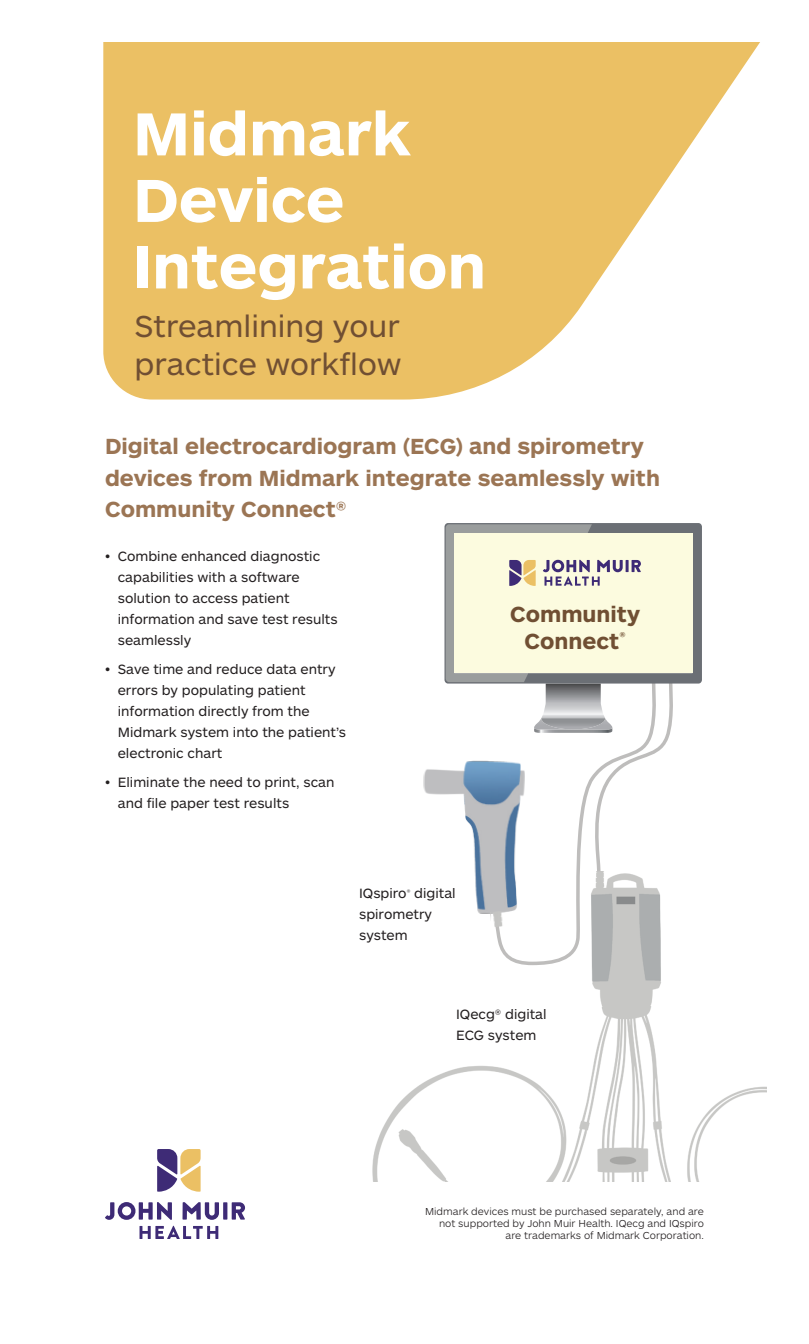
<style>
.page{position:relative;width:809px;height:1344px;background:#fff}
.page>*{position:absolute;margin:0;border:0;box-sizing:border-box;transform-origin:0 0}
.t1{font:700 63px/66.5px "ARS Maquette Pro";color:#fff}
.t2{font:31.5px/38.5px "ARS Maquette Pro";color:#704f33}
.t3{font:700 22.75px/31.5px "ARS Maquette Pro";color:#9b7554}
.t4{font:700 22.75px/26.2px "ARS Maquette Pro";color:#704f33;text-align:center}
.t5{font:14px/21px "ARS Maquette Pro";color:#231f20}
.t6{font:300 10.5px/12.2px "ARS Maquette Pro";color:#231f20;text-align:right}
</style>
<div class="page">
<svg style="left:157px;top:1149px;width:43px;height:43px"></svg>
<svg style="left:139px;top:1226px;width:79px;height:13px"></svg>
<svg style="left:223px;top:1202px;width:4px;height:18px"></svg>
<svg style="left:232px;top:1202px;width:13px;height:18px"></svg>
<svg style="left:182px;top:1202px;width:37px;height:18px"></svg>
<svg style="left:105px;top:1202px;width:67px;height:18px"></svg>
<img style="left:372px;top:875px;width:394px;height:307px">
<div style="left:444px;top:523px;width:258px;height:161px;background:#6b6f75;border-radius:4px"></div>
<img style="left:413px;top:769px;width:128px;height:174px">
<img style="left:490px;top:910px;width:19px;height:17px">
<svg style="left:445px;top:524px;width:247px;height:351px"></svg>
<svg style="left:103px;top:42px;width:657px;height:358px;fill:#ebc064"></svg>
<h1 class="t1" style="left:133px;top:97px;width:354px">Midmark<br>Device<br>Integration</h1>
<h2 class="t2" style="left:134px;top:305px;width:269px">Streamlining your practice workflow</h2>
<h3 class="t3" style="left:105px;top:430px;width:556px">Digital electrocardiogram (ECG) and spirometry devices from Midmark integrate seamlessly with<br>Community Connect®</h3>
<p class="t5" style="left:118px;top:545px;width:221px;text-indent:-13px">• Combine enhanced diagnostic capabilities with a software solution to access patient information and save test results seamlessly</p>
<p class="t5" style="left:118px;top:658px;width:230px;text-indent:-13px">• Save time and reduce data entry errors by populating patient information directly from the<br>Midmark system into the patient’s electronic chart</p>
<p class="t5" style="left:118px;top:771px;width:218px;text-indent:-13px">• Eliminate the need to print, scan and file paper test results</p>
<h3 class="t4" style="left:510px;top:600px;width:131px">Community<br>Connect<sup>®</sup></h3>
<p class="t5" style="left:359px;top:882px;width:98px">IQspiro<sup>®</sup> digital spirometry system</p>
<p class="t5" style="left:456px;top:1003px;width:92px">IQecg® digital<br>ECG system</p>
<p class="t6" style="left:425px;top:1204px;width:280px">Midmark devices must be purchased separately, and are not supported by John Muir Health. IQecg and IQspiro are trademarks of Midmark Corporation.</p>
</div>
